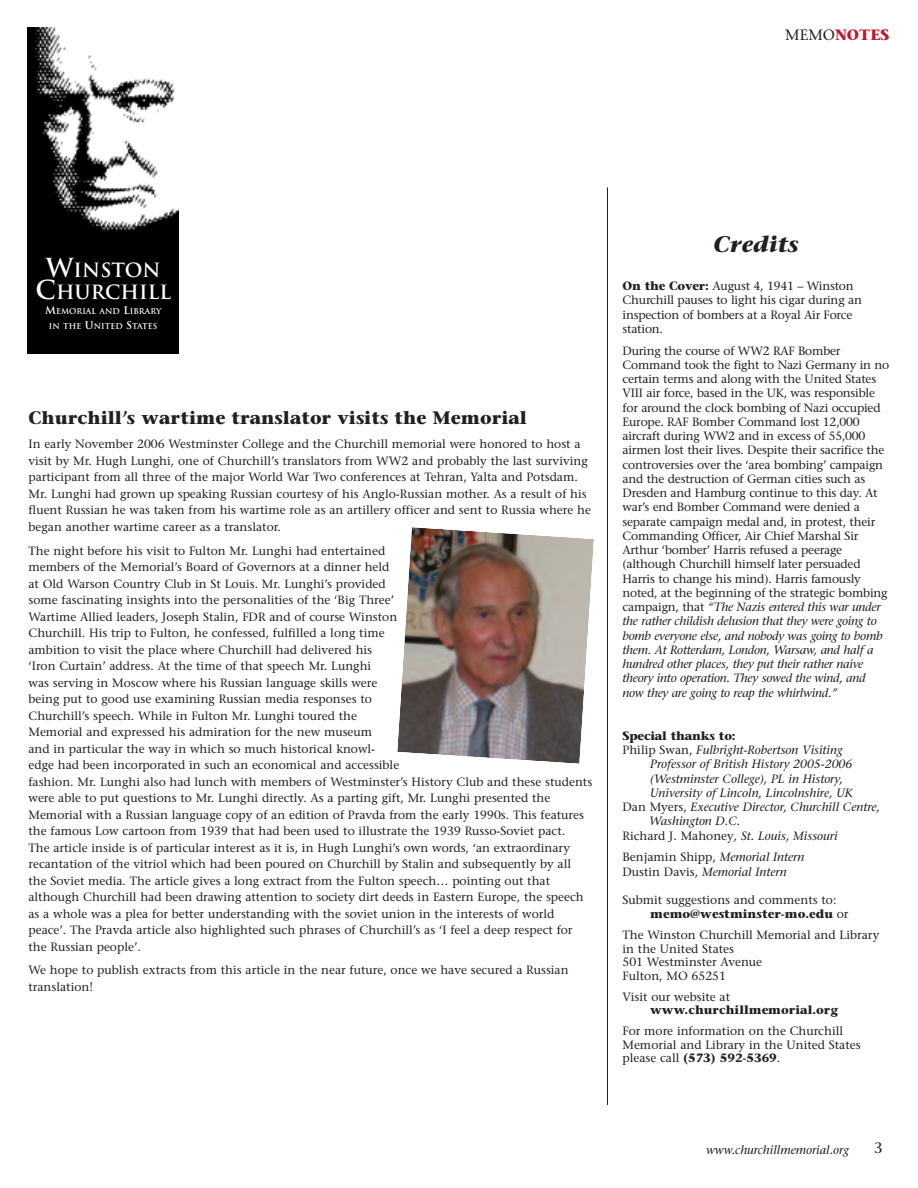
<style>
.page{position:relative;width:918px;height:1188px;background:#fff}
.page>*{position:absolute;margin:0;border:0;box-sizing:border-box;transform-origin:0 0}
.t1{font:italic 700 22.5px "Stone Serif";color:#231f20}
.t2{font:700 19.2px/22.5px "Trajan";color:#fff;text-align:center}
.t3{font:700 18px "Stone Serif";color:#231f20}
.t4{font:700 15px "Stone Serif";color:#c1162b}
.t5{font:15px "Stone Serif";color:#231f20}
.t6{font:12px/16.5px "Stone Serif";color:#231f20}
.t7{font:italic 12px/14.2px "Stone Serif";color:#231f20}
.t8{font:700 12px "Stone Serif";color:#231f20}
.t9{font:700 12px "Stone Serif";letter-spacing:-.02em;color:#231f20}
.t10{font:700 7.8px/15px "Trajan";color:#fff;text-align:center}
.s1{font-weight:400;color:#231f20}
.s2{font-size:25.5px}
.s3{font-size:10.5px}
.s4{font-weight:700}
.s5{font-style:italic}
.s6{font-style:normal}
</style>
<div class="page">
<img style="left:27px;top:27px;width:152px;height:326px">
<hr style="left:607px;top:187px;width:1px;height:918px;background:#231f20">
<img style="left:397px;top:527px;width:197px;height:237px">
<p class="t4" style="left:785px;top:28px;width:106px"><span class="s1">MEMO</span>NOTES</p>
<h2 class="t2" style="left:36px;top:259px;width:137px"><span class="s2">W</span>INSTON<br><span class="s2">C</span>HURCHILL</h2>
<p class="t10" style="left:45px;top:304px;width:118px"><span class="s3">M</span>EMORIAL AND <span class="s3">L</span>IBRARY<br>IN THE <span class="s3">U</span>NITED <span class="s3">S</span>TATES</p>
<h3 class="t3" style="left:28px;top:411px;width:500px">Churchill’s wartime translator visits the Memorial</h3>
<p class="t6" style="left:28px;top:437px;width:564px">In early November 2006 Westminster College and the Churchill memorial were honored to host a visit by Mr. Hugh Lunghi, one of Churchill’s translators from WW2 and probably the last surviving participant from all three of the major World War Two conferences at Tehran, Yalta and Potsdam.<br>Mr. Lunghi had grown up speaking Russian courtesy of his Anglo-Russian mother. As a result of his fluent Russian he was taken from his wartime role as an artillery officer and sent to Russia where he began another wartime career as a translator.</p>
<p class="t6" style="left:28px;top:543px;width:565px">The night before his visit to Fulton Mr. Lunghi had entertained<br>members of the Memorial’s Board of Governors at a dinner held<br>at Old Warson Country Club in St Louis. Mr. Lunghi’s provided<br>some fascinating insights into the personalities of the ‘Big Three’<br>Wartime Allied leaders, Joseph Stalin, FDR and of course Winston<br>Churchill. His trip to Fulton, he confessed, fulfilled a long time<br>ambition to visit the place where Churchill had delivered his<br>‘Iron Curtain’ address. At the time of that speech Mr. Lunghi<br>was serving in Moscow where his Russian language skills were<br>being put to good use examining Russian media responses to<br>Churchill’s speech. While in Fulton Mr. Lunghi toured the<br>Memorial and expressed his admiration for the new museum<br>and in particular the way in which so much historical knowl-<br>edge had been incorporated in such an economical and accessible<br>fashion. Mr. Lunghi also had lunch with members of Westminster’s History Club and these students were able to put questions to Mr. Lunghi directly. As a parting gift, Mr. Lunghi presented the Memorial with a Russian language copy of an edition of Pravda from the early 1990s. This features the famous Low cartoon from 1939 that had been used to illustrate the 1939 Russo-Soviet pact.<br>The article inside is of particular interest as it is, in Hugh Lunghi’s own words, ‘an extraordinary recantation of the vitriol which had been poured on Churchill by Stalin and subsequently by all the Soviet media. The article gives a long extract from the Fulton speech… pointing out that although Churchill had been drawing attention to society dirt deeds in Eastern Europe, the speech as a whole was a plea for better understanding with the soviet union in the interests of world peace’. The Pravda article also highlighted such phrases of Churchill’s as ‘I feel a deep respect for the Russian people’.</p>
<p class="t6" style="left:28px;top:963px;width:542px">We hope to publish extracts from this article in the near future, once we have secured a Russian translation!</p>
<h1 class="t1" style="left:713px;top:235px;width:87px">Credits</h1>
<p class="t6" style="left:622px;top:280px;width:241px;line-height:14.2px"><span class="s4">On the Cover:</span> August 4, 1941 – Winston Churchill pauses to light his cigar during an inspection of bombers at a Royal Air Force station.</p>
<p class="t6" style="left:622px;top:345px;width:268px;line-height:14.2px">During the course of WW2 RAF Bomber Command took the fight to Nazi Germany in no certain terms and along with the United States VIII air force, based in the UK, was responsible for around the clock bombing of Nazi occupied Europe. RAF Bomber Command lost 12,000 aircraft during WW2 and in excess of 55,000 airmen lost their lives. Despite their sacrifice the controversies over the ‘area bombing’ campaign and the destruction of German cities such as Dresden and Hamburg continue to this day. At war’s end Bomber Command were denied a separate campaign medal and, in protest, their Commanding Officer, Air Chief Marshal Sir Arthur ‘bomber’ Harris refused a peerage (although Churchill himself later persuaded Harris to change his mind). Harris famously noted, at the beginning of the strategic bombing campaign, that <span class="s5">“The Nazis entered this war under the rather childish delusion that they were going to bomb everyone else, and nobody was going to bomb them. At Rotterdam, London, Warsaw, and half a hundred other places, they put their rather naive theory into operation. They sowed the wind, and now they are going to reap the whirlwind.”</span></p>
<p class="t9" style="left:622px;top:731px;width:115px">Special thanks to:</p>
<p class="t7" style="left:622px;top:744px;width:222px"><span class="s6">Philip Swan,</span> Fulbright-Robertson Visiting</p>
<p class="t7" style="left:650px;top:758px;width:204px">Professor of British History 2005-2006</p>
<p class="t7" style="left:650px;top:773px;width:194px">(Westminster College), PL in History,</p>
<p class="t7" style="left:650px;top:787px;width:204px">University of Lincoln, Lincolnshire, UK</p>
<p class="t7" style="left:622px;top:801px;width:259px"><span class="s6">Dan Myers,</span> Executive Director, Churchill Centre,</p>
<p class="t7" style="left:649px;top:815px;width:93px">Washington D.C.</p>
<p class="t7" style="left:622px;top:830px;width:217px"><span class="s6">Richard J. Mahoney</span>, St. Louis, Missouri</p>
<p class="t7" style="left:622px;top:851px;width:183px"><span class="s6">Benjamin Shipp,</span> Memorial Intern<br><span class="s6">Dustin Davis,</span> Memorial Intern</p>
<p class="t6" style="left:650px;top:894px;width:200px;line-height:14.2px;text-indent:-28px">Submit suggestions and comments to: <span class="s4">memo@westminster-mo.edu</span> or</p>
<p class="t6" style="left:622px;top:930px;width:258px;line-height:13.5px">The Winston Churchill Memorial and Library in the United States<br>501 Westminster Avenue<br>Fulton, MO 65251</p>
<p class="t6" style="left:622px;top:990px;width:109px">Visit our website at</p>
<p class="t8" style="left:650px;top:1006px;width:189px">www.churchillmemorial.org</p>
<p class="t6" style="left:622px;top:1026px;width:240px;line-height:13.5px">For more information on the Churchill<br>Memorial and Library in the United States please call <span class="s4">(573) 592-5369</span>.</p>
<p class="t7" style="left:706px;top:1144px;width:144px">www.churchillmemorial.org</p>
<p class="t5" style="left:874px;top:1142px;width:10px">3</p>
</div>
